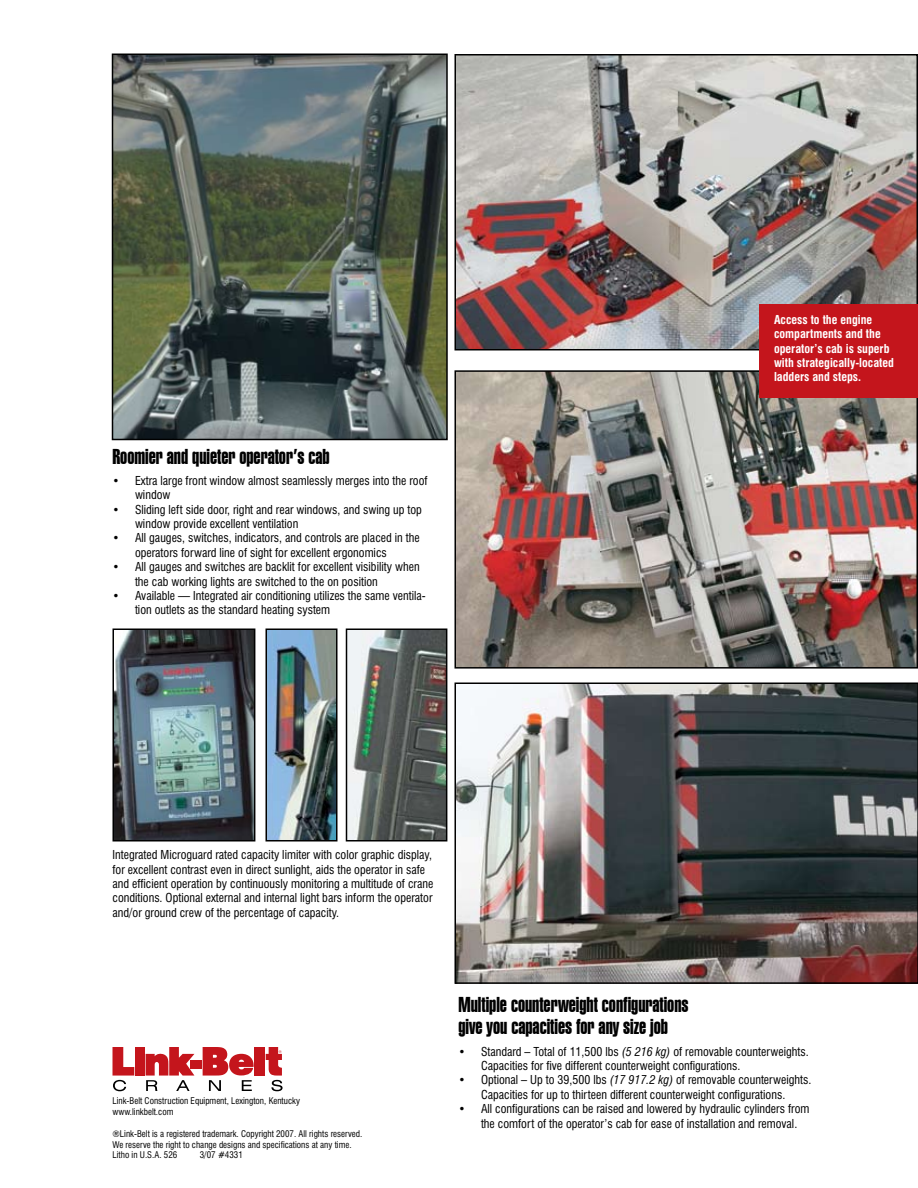
<style>
.page{position:relative;width:918px;height:1188px;background:#fff}
.page>*{position:absolute;margin:0;border:0;box-sizing:border-box;transform-origin:0 0}
.t1{font:21px/22.5px "Swiss 911 BT Extra Compressed";color:#000}
.t2{font:condensed 12px/14.4px "Swiss 721 BT";color:#000}
.t3{font:700 condensed 12px/14.4px "Swiss 721 BT";color:#fff}
.t4{font:condensed 9px/10.8px "Swiss 721 BT";color:#000}
.s1{font-style:italic}
</style>
<div class="page">
<img style="left:457px;top:373px;width:458px;height:293px">
<div style="left:454px;top:370px;width:464px;height:299px;border:2px solid #000"></div>
<img style="left:457px;top:57px;width:458px;height:290px">
<div style="left:454px;top:54px;width:464px;height:296px;border:2px solid #000"></div>
<img style="left:115px;top:57px;width:330px;height:380px">
<div style="left:112px;top:54px;width:336px;height:386px;border:2px solid #000"></div>
<img style="left:269px;top:631px;width:66px;height:208px">
<div style="left:266px;top:628px;width:72px;height:214px;border:2px solid #000"></div>
<img style="left:115px;top:631px;width:137px;height:208px">
<div style="left:112px;top:628px;width:143px;height:214px;border:2px solid #000"></div>
<img style="left:454px;top:682px;width:464px;height:302px">
<div style="left:760px;top:304px;width:158px;height:94px;background:#c4151c"></div>
<img style="left:349px;top:631px;width:95px;height:208px">
<div style="left:346px;top:628px;width:101px;height:214px;border:2px solid #000"></div>
<svg style="left:112px;top:1047px;width:171px;height:44px"></svg>
<h1 class="t1" style="left:112px;top:446px;width:219px">Roomier and quieter operator’s cab</h1>
<p class="t2" style="left:135px;top:473px;width:294px;text-indent:-22px">• Extra large front window almost seamlessly merges into the roof window</p>
<p class="t2" style="left:135px;top:502px;width:288px;text-indent:-22px">• Sliding left side door, right and rear windows, and swing up top window provide excellent ventilation</p>
<p class="t2" style="left:135px;top:531px;width:286px;text-indent:-22px">• All gauges, switches, indicators, and controls are placed in the operators forward line of sight for excellent ergonomics</p>
<p class="t2" style="left:135px;top:560px;width:286px;text-indent:-22px">• All gauges and switches are backlit for excellent visibility when the cab working lights are switched to the on position</p>
<p class="t2" style="left:135px;top:588px;width:292px;text-indent:-23px">• Available — Integrated air conditioning utilizes the same ventila&shy;tion outlets as the standard heating system</p>
<p class="t3" style="left:774px;top:312px;width:121px">Access to the engine compartments and the operator’s cab is superb with strategically-located ladders and steps.</p>
<p class="t2" style="left:113px;top:848px;width:322px">Integrated Microguard rated capacity limiter with color graphic display, for excellent contrast even in direct sunlight, aids the operator in safe and efficient operation by continuously monitoring a multitude of crane conditions. Optional external and internal light bars inform the operator and/or ground crew of the percentage of capacity.</p>
<p class="t4" style="left:112px;top:1096px;width:189px">Link-Belt Construction Equipment, Lexington, Kentucky www.linkbelt.com</p>
<p class="t4" style="left:112px;top:1128px;width:251px">®Link-Belt is a registered trademark. Copyright 2007. All rights reserved.<br>We reserve the right to change designs and specifications at any time.<br>Litho in U.S.A. 526</p>
<p class="t4" style="left:200px;top:1150px;width:45px">3/07 #4331</p>
<h1 class="t1" style="left:459px;top:994px;width:232px">Multiple counterweight configurations give you capacities for any size job</h1>
<p class="t2" style="left:481px;top:1044px;width:329px;text-indent:-23px">• Standard – Total of 11,500 lbs <span class="s1">(5 216 kg)</span> of removable counterweights.<br>Capacities for five different counterweight configurations.</p>
<p class="t2" style="left:459px;top:1073px;width:354px;text-align:center">• Optional – Up to 39,500 lbs <span class="s1">(17 917.2 kg)</span> of removable counterweights.<br>Capacities for up to thirteen different counterweight configurations.</p>
<p class="t2" style="left:481px;top:1102px;width:330px;text-indent:-23px">• All configurations can be raised and lowered by hydraulic cylinders from the comfort of the operator’s cab for ease of installation and removal.</p>
</div>
